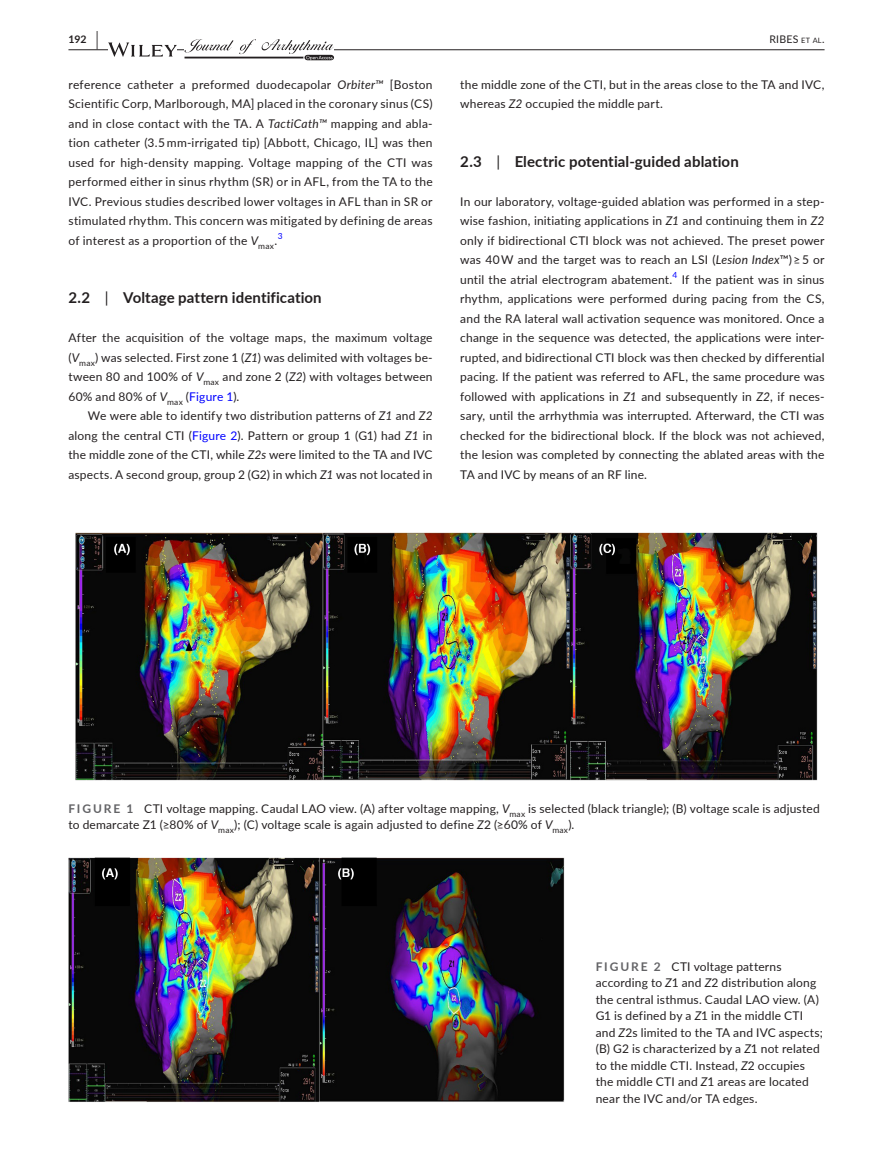
<style>
.page{position:relative;width:893px;height:1174px;background:#fff}
.page>*{position:absolute;margin:0;border:0;box-sizing:border-box;transform-origin:0 0}
.t1{font:700 15px "Lato";letter-spacing:.005em;color:#231f20}
.t2{font:12px/19.5px "Lato";letter-spacing:.015em;color:#231f20;text-align:justify}
.t3{font:10.5px "Lato";letter-spacing:.025em;color:#231f20}
.t4{font:700 10.5px "Lato";color:#231f20}
.s1{font-size:19.5px}
.s2{font-size:7.35px}
.s3{font-style:italic}
.s4{font-weight:400}
.s5{color:#00f}
.s6{font-weight:700;color:#636366}
</style>
<div class="page">
<hr style="left:68px;top:49px;width:756px;height:1px;background:#231f20">
<svg style="left:108px;top:42px;width:69px;height:15px"></svg>
<svg style="left:185px;top:39px;width:149px;height:21px"></svg>
<img style="left:75px;top:532px;width:743px;height:248px">
<img style="left:68px;top:857px;width:497px;height:245px">
<p class="t4" style="left:68px;top:31px;width:31px">192 <span class="s1">|</span></p>
<p class="t3" style="left:769px;top:31px;width:57px">RIBES <span class="s2">et al</span>.</p>
<p class="t2" style="left:68px;top:74px;width:366px">reference catheter a preformed duodecapolar <span class="s3">Orbiter™</span> [Boston Scientific Corp, Marlborough, MA] placed in the coronary sinus (CS) and in close contact with the TA. A <span class="s3">TactiCath™</span> mapping and abla&shy;tion catheter (3.5 mm-irrigated tip) [Abbott, Chicago, IL] was then used for high-density mapping. Voltage mapping of the CTI was performed either in sinus rhythm (SR) or in AFL, from the TA to the IVC. Previous studies described lower voltages in AFL than in SR or stimulated rhythm. This concern was mitigated by defining de areas of interest as a proportion of the <span class="s3">V</span><sub>max</sub>.<sup>3</sup></p>
<p class="t2" style="left:460px;top:74px;width:366px">the middle zone of the CTI, but in the areas close to the TA and IVC, whereas <span class="s3">Z2</span> occupied the middle part.</p>
<p class="t1" style="left:460px;top:150px;width:280px">2.3 <span class="s4">|</span> Electric potential-guided ablation</p>
<p class="t2" style="left:460px;top:191px;width:366px">In our laboratory, voltage-guided ablation was performed in a step&shy;wise fashion, initiating applications in <span class="s3">Z1</span> and continuing them in <span class="s3">Z2 </span>only if bidirectional CTI block was not achieved. The preset power was 40 W and the target was to reach an LSI (<span class="s3">Lesion Index</span>™) ≥ 5 or until the atrial electrogram abatement.<sup>4</sup> If the patient was in sinus rhythm, applications were performed during pacing from the CS, and the RA lateral wall activation sequence was monitored. Once a change in the sequence was detected, the applications were inter&shy;rupted, and bidirectional CTI block was then checked by differential pacing. If the patient was referred to AFL, the same procedure was followed with applications in <span class="s3">Z1</span> and subsequently in <span class="s3">Z2</span>, if neces&shy;sary, until the arrhythmia was interrupted. Afterward, the CTI was checked for the bidirectional block. If the block was not achieved, the lesion was completed by connecting the ablated areas with the TA and IVC by means of an RF line.</p>
<p class="t1" style="left:68px;top:287px;width:255px">2.2 <span class="s4">|</span> Voltage pattern identification</p>
<p class="t2" style="left:68px;top:327px;width:366px">After the acquisition of the voltage maps, the maximum voltage (<span class="s3">V</span><sub>max</sub>) was selected. First zone 1 (<span class="s3">Z1</span>) was delimited with voltages be&shy;tween 80 and 100% of <span class="s3">V</span><sub>max</sub> and zone 2 (<span class="s3">Z2</span>) with voltages between 60% and 80% of <span class="s3">V</span><sub>max</sub> (<span class="s5">Figure 1</span>).</p>
<p class="t2" style="left:68px;top:405px;width:366px;text-indent:20px">We were able to identify two distribution patterns of <span class="s3">Z1</span> and <span class="s3">Z2 </span>along the central CTI (<span class="s5">Figure 2</span>). Pattern or group 1 (G1) had <span class="s3">Z1</span> in the middle zone of the CTI, while <span class="s3">Z2s</span> were limited to the TA and IVC aspects. A second group, group 2 (G2) in which <span class="s3">Z1</span> was not located in</p>
<p class="t2" style="left:68px;top:799px;width:753px;line-height:16.5px"><span class="s6">FIGURE 1</span> CTI voltage mapping. Caudal LAO view. (A) after voltage mapping, <span class="s3">V</span><sub>max</sub> is selected (black triangle); (B) voltage scale is adjusted to demarcate Z1 (≥80% of <span class="s3">V</span><sub>max</sub>); (C) voltage scale is again adjusted to define <span class="s3">Z</span>2 (≥60% of <span class="s3">V</span><sub>max</sub>).</p>
<p class="t2" style="left:596px;top:957px;width:229px;line-height:16.5px;text-align:left"><span class="s6">FIGURE 2</span> CTI voltage patterns according to <span class="s3">Z</span>1 and <span class="s3">Z</span>2 distribution along the central isthmus. Caudal LAO view. (A)<br>G1 is defined by a <span class="s3">Z</span>1 in the middle CTI and <span class="s3">Z</span>2s limited to the TA and IVC aspects; (B) G2 is characterized by a <span class="s3">Z</span>1 not related to the middle CTI. Instead, <span class="s3">Z</span>2 occupies the middle CTI and <span class="s3">Z</span>1 areas are located near the IVC and/or TA edges.</p>
</div>
